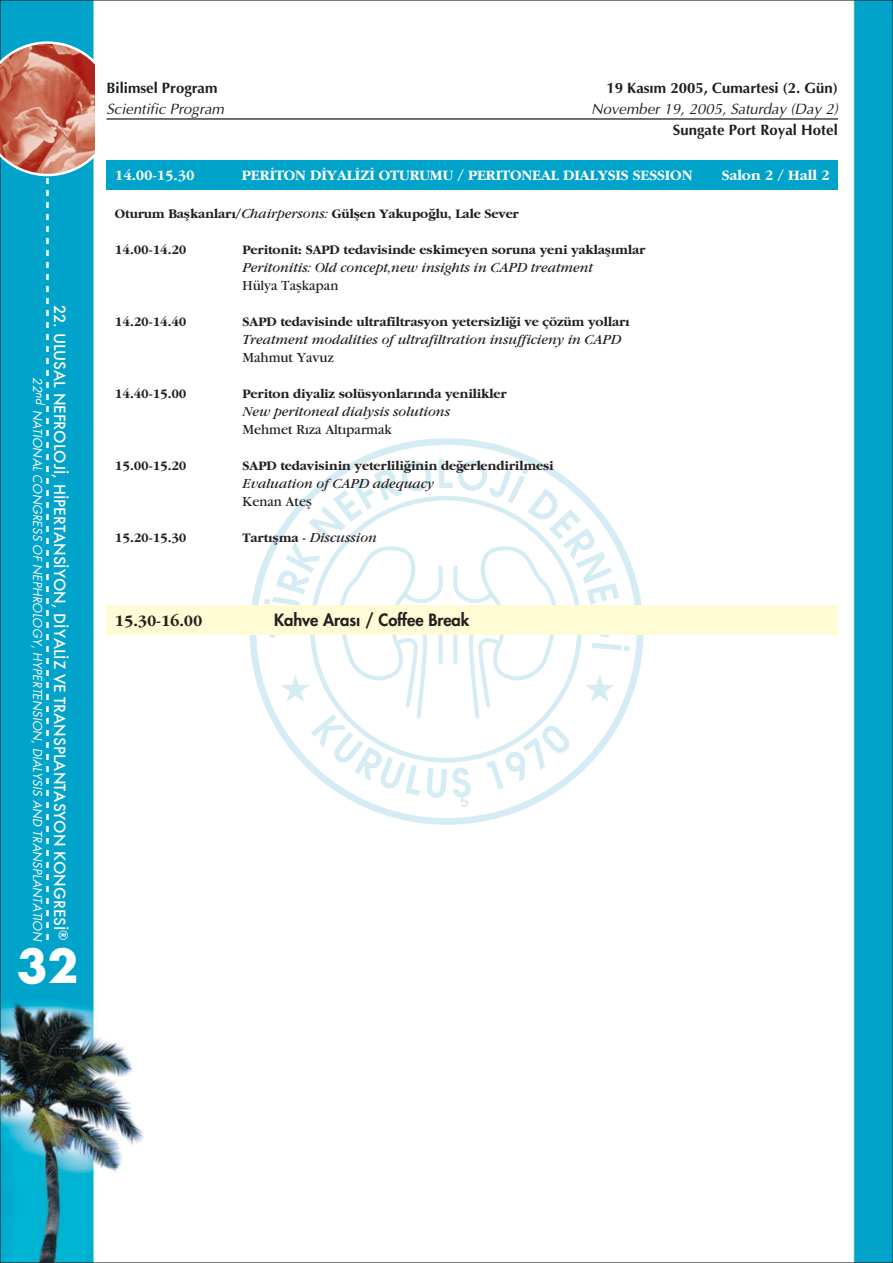
<style>
.page{position:relative;width:893px;height:1263px;background:#fff}
.page>*{position:absolute;margin:0;border:0;box-sizing:border-box;transform-origin:0 0}
.t1{font:45px "Futura Turk B";color:#fff}
.t2{font:16.5px "Futura Heavy Turk";letter-spacing:-.005em;color:#231f20}
.t3{font:16.5px "Garamond Turk B";letter-spacing:-.005em;color:#231f20}
.t4{font:15px "Garamond Turk B";letter-spacing:-.005em;color:#fff}
.t5{font:15px/21px "Optima Turk I";color:#231f20;text-align:right}
.t6{font:15px "Futura";color:#fff}
.t7{font:15px "Optima Turk B";letter-spacing:-.005em;color:#231f20}
.t8{font:13.5px/18px "Garamond Turk B";letter-spacing:-.005em;color:#231f20}
.t9{font:12px "Futura Book Turk I";letter-spacing:.005em;color:#fff}
.s1{font-family:"Optima Turk B"}
.s2{font-family:"Garamond";font-style:italic}
.s3{font-family:"Garamond"}
</style>
<div class="page">
<img style="left:2px;top:2px;width:889px;height:1259px">
<svg style="left:0;top:41px;width:95px;height:899px;background:#239fbc"></svg>
<svg style="left:263px;top:459px;width:368px;height:348px"></svg>
<div style="left:106px;top:160px;width:732px;height:30px;background:#00a3c9"></div>
<div style="left:106px;top:605px;width:732px;height:30px;background:#fffcd5"></div>
<hr style="left:106px;top:118px;width:732px;height:2px;background:#231f20">
<p class="t6" style="left:67px;top:305px;width:637px;rotate:90deg">22. ULUSAL NEFROLOJİ, HİPERTANSİYON, DİYALİZ VE TRANSPLANTASYON KONGRESİ<sup>®</sup></p>
<p class="t9" style="left:43px;top:377px;width:565px;rotate:90deg">22<sup>nd</sup> NATIONAL CONGRESS OF NEPHROLOGY, HYPERTENSION, DIALYSIS AND TRANSPLANTATION</p>
<p class="t1" style="left:17px;top:945px;width:63px">32</p>
<p class="t7" style="left:106px;top:82px;width:113px">Bilimsel Program</p>
<p class="t7" style="left:606px;top:82px;width:233px">19 Kas›m 2005, Cumartesi (2. Gün)</p>
<p class="t5" style="left:106px;top:100px;width:119px">Scientific Program</p>
<p class="t5" style="left:591px;top:100px;width:248px">November 19, 2005, Saturday (Day 2)<br><span class="s1">Sungate Port Royal Hotel</span></p>
<p class="t4" style="left:115px;top:169px;width:81px">14.00-15.30</p>
<p class="t4" style="left:242px;top:169px;width:452px">PER‹TON D‹YAL‹Z‹ OTURUMU / PERITONEAL DIALYSIS SESSION</p>
<p class="t4" style="left:722px;top:169px;width:109px">Salon 2 / Hall 2</p>
<p class="t8" style="left:115px;top:205px;width:405px">Oturum Baflkanlar›/<span class="s2">Chairpersons:</span> Gülflen Yakupo¤lu, Lale Sever</p>
<p class="t8" style="left:115px;top:241px;width:73px">14.00-14.20</p>
<p class="t8" style="left:243px;top:241px;width:404px">Peritonit: SAPD tedavisinde eskimeyen soruna yeni yaklafl›mlar<br><span class="s2">Peritonitis: Old concept,new insights in CAPD treatment<br></span><span class="s3">Hülya Taflkapan</span></p>
<p class="t8" style="left:115px;top:313px;width:73px">14.20-14.40</p>
<p class="t8" style="left:243px;top:313px;width:388px">SAPD tedavisinde ultrafiltrasyon yetersizli¤i ve çözüm yollar›<br><span class="s2">Treatment modalities of ultrafiltration insufficieny in CAPD<br></span><span class="s3">Mahmut Yavuz</span></p>
<p class="t8" style="left:115px;top:385px;width:73px">14.40-15.00</p>
<p class="t8" style="left:243px;top:385px;width:266px">Periton diyaliz solüsyonlar›nda yenilikler<br><span class="s2">New peritoneal dialysis solutions<br></span><span class="s3">Mehmet R›za Alt›parmak</span></p>
<p class="t8" style="left:115px;top:457px;width:73px">15.00-15.20</p>
<p class="t8" style="left:243px;top:457px;width:312px">SAPD tedavisinin yeterlili¤inin de¤erlendirilmesi<br><span class="s2">Evaluation of CAPD adequacy<br></span><span class="s3">Kenan Atefl</span></p>
<p class="t8" style="left:115px;top:529px;width:73px">15.20-15.30</p>
<p class="t8" style="left:243px;top:529px;width:136px">Tart›flma - <span class="s2">Discussion</span></p>
<p class="t3" style="left:115px;top:614px;width:89px">15.30-16.00</p>
<p class="t2" style="left:274px;top:612px;width:197px">Kahve Aras› / Coffee Break</p>
</div>
